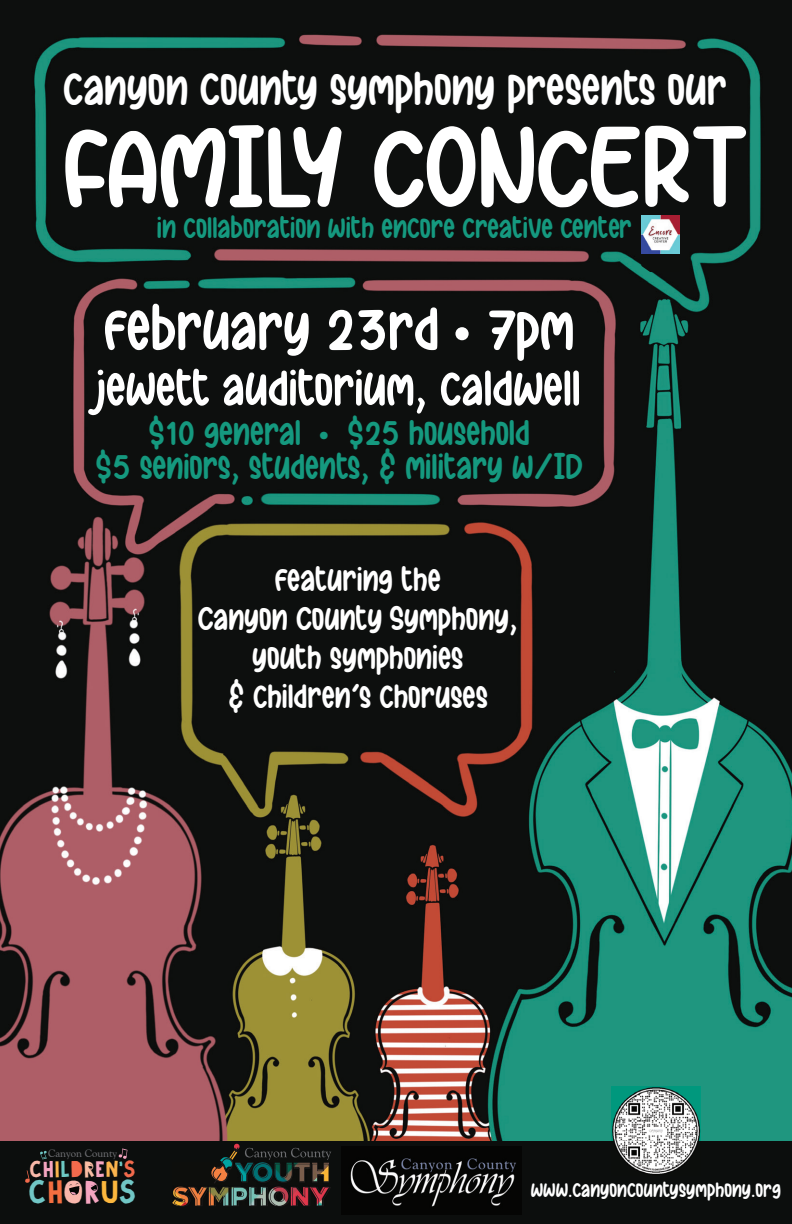
<style>
.page{position:relative;width:792px;height:1224px;background:#fff}
.page>*{position:absolute;margin:0;border:0;box-sizing:border-box;transform-origin:0 0}
.t1{font:115.2px "Dashing Unicorn";color:#fff}
.t2{font:62.6px "Dashing Unicorn";color:#fff}
.t3{font:51.6px "Dashing Unicorn";color:#fff}
.t4{font:48.6px "Dashing Unicorn";color:#fff}
.t5{font:36.4px/34.4px "Dashing Unicorn";color:#15997f;text-align:center}
.t6{font:34.4px/39px "Dashing Unicorn";color:#fff;text-align:center}
.t7{font:30.8px "Paperland";color:#71c6c5}
.t8{font:30.4px "Dashing Unicorn";color:#15997f}
.t9{font:21.8px "Paperland";color:#f5a5c0}
.t10{font:21.2px "Dashing Unicorn";color:#fff}
.t11{font:10.6px "Goudy Catalogue BT";color:#6c6d70}
.s1{font-family:"Myriad Pro"}
.s2{color:#fab8a9}
.s3{color:#fbb44e}
.s4{color:#6dc9c4}
.s5{color:#f26a4c}
.s6{color:#fabda4}
.s7{color:#f36e40}
.s8{color:#f9b6ab}
.s9{color:#f5a5c0}
.s10{color:#fcb73e}
</style>
<div class="page">
<img style="left:0;top:0;width:792px;height:1142px">
<div style="left:0;top:1142px;width:792px;height:82px;background:#0c0e0d"></div>
<img style="left:611px;top:1086px;width:89px;height:88px">
<img style="left:641px;top:216px;width:38px;height:37px">
<svg style="left:71px;top:1192px;width:5px;height:3px"></svg>
<svg style="left:25px;top:1170px;width:5px;height:13px"></svg>
<svg style="left:119px;top:1148px;width:8px;height:11px"></svg>
<svg style="left:40px;top:1151px;width:7px;height:8px"></svg>
<img style="left:174px;top:1143px;width:157px;height:64px">
<img style="left:349px;top:1157px;width:168px;height:51px">
<svg style="left:632px;top:262px;width:28px;height:23px"></svg>
<h3 class="t4" style="left:63px;top:64px;width:665px">canyon county symphony presents our</h3>
<h1 class="t1" style="left:63px;top:111px;width:687px">FAMILY CONCERT</h1>
<p class="t8" style="left:157px;top:213px;width:476px">in collaboration with encore creative center</p>
<h2 class="t2" style="left:104px;top:298px;width:472px">february 23rd <span class="s1">•</span> 7pm</h2>
<h3 class="t3" style="left:97px;top:362px;width:485px">jewett auditorium, caldwell</h3>
<p class="t5" style="left:95px;top:416px;width:490px">$10 general <span class="s1">•</span> $25 household<br>$5 seniors, students, &amp; military w/ID</p>
<p class="t6" style="left:198px;top:561px;width:322px">featuring the<br>Canyon County Symphony, youth symphonies<br>&amp; children’s choruses</p>
<p class="t11" style="left:48px;top:1147px;width:71px">Canyon County</p>
<p class="t9" style="left:29px;top:1154px;width:108px"><span class="s2">C</span>H<span class="s3">I</span><span class="s4">L</span><span class="s5">D</span><span class="s6">R</span>E<span class="s3">N</span><span class="s4">’</span><span class="s5">S</span></p>
<p class="t7" style="left:28px;top:1170px;width:110px">C<span class="s7">H</span><span class="s8">O</span><span class="s9">R</span><span class="s10">U</span>S</p>
<p class="t10" style="left:531px;top:1179px;width:252px">www.canyoncountysymphony.org</p>
</div>
